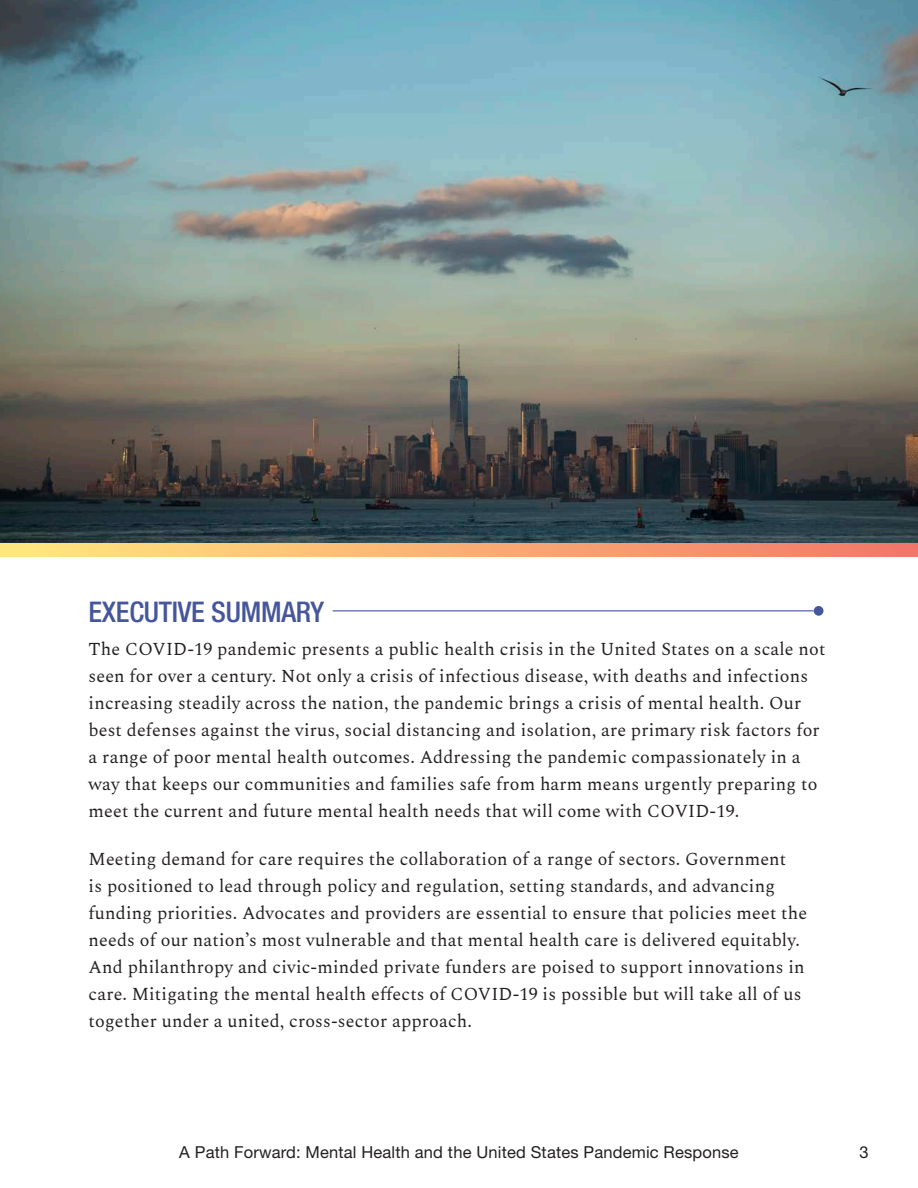
<style>
.page{position:relative;width:918px;height:1188px;background:#fff}
.page>*{position:absolute;margin:0;border:0;box-sizing:border-box;transform-origin:0 0}
.H2_section_heading{font:500 condensed 28.5px "Helvetica Neue";letter-spacing:-.01em;color:#46569c}
.body_text{font:18px/27px "Spectral";letter-spacing:.01em;color:#231f20}
.t1{font:16.5px "Helvetica Neue LT Std";letter-spacing:.01em;color:#231f20}
</style>
<div class="page">
<hr style="left:333px;top:610px;width:481px;height:1px;background:#46569c">
<div style="left:814px;top:606px;width:10px;height:10px;background:#46569c;border-radius:50%"></div>
<div style="left:0;top:83px;width:918px;height:473px;background:linear-gradient(to right,#ffe97e,#f3756a)"></div>
<img style="left:0;top:0;width:918px;height:543px">
<h2 class="H2_section_heading" style="left:89px;top:594px;width:237px">EXECUTIVE SUMMARY</h2>
<p class="body_text" style="left:89px;top:636px;width:738px">The COVID-19 pandemic presents a public health crisis in the United States on a scale not seen for over a century. Not only a crisis of infectious disease, with deaths and infections increasing steadily across the nation, the pandemic brings a crisis of mental health. Our best defenses against the virus, social distancing and isolation, are primary risk factors for a range of poor mental health outcomes. Addressing the pandemic compassionately in a way that keeps our communities and families safe from harm means urgently preparing to meet the current and future mental health needs that will come with COVID-19.</p>
<p class="body_text" style="left:89px;top:846px;width:720px">Meeting demand for care requires the collaboration of a range of sectors. Government<br>is positioned to lead through policy and regulation, setting standards, and advancing funding priorities. Advocates and providers are essential to ensure that policies meet the needs of our nation’s most vulnerable and that mental health care is delivered equitably.<br>And philanthropy and civic-minded private funders are poised to support innovations in care. Mitigating the mental health effects of COVID-19 is possible but will take all of us together under a united, cross-sector approach.</p>
<p class="t1" style="left:179px;top:1142px;width:561px">A Path Forward: Mental Health and the United States Pandemic Response</p>
<p class="t1" style="left:859px;top:1142px;width:11px">3</p>
</div>
